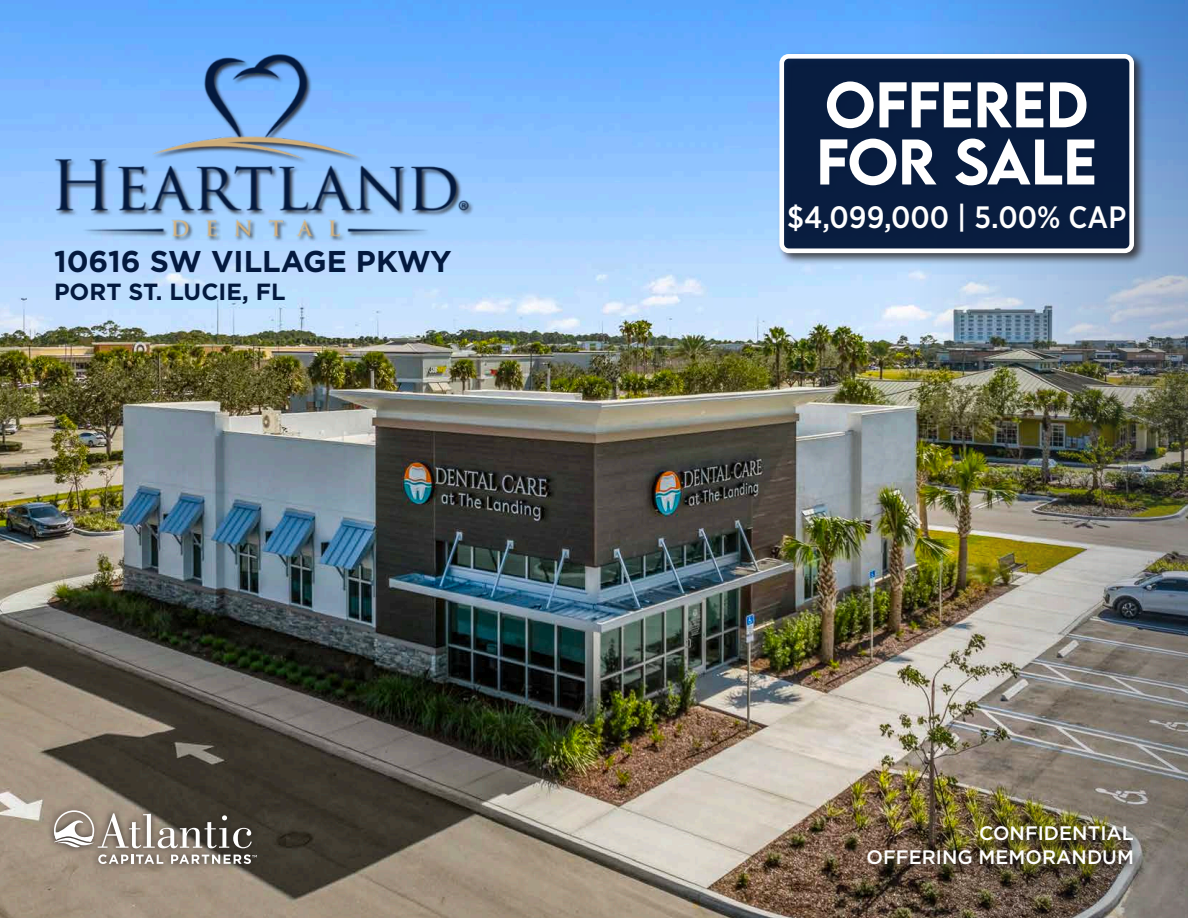
<style>
.page{position:relative;width:1188px;height:918px;background:#fff}
.page>*{position:absolute;margin:0;border:0;box-sizing:border-box;transform-origin:0 0}
.t1{font:500 57.15px/57.2px "LEMONMILK";color:#fff}
.t2{font:500 30.9px "Gotham Narrow";color:#fff}
.t3{font:700 30px "Gotham";color:#03193e}
.t4{font:700 23.4px "Gotham";color:#03193e}
.t5{font:500 19.5px/24px "Gotham";color:#fff;text-align:right}
</style>
<div class="page">
<img style="left:0;top:0;width:914px;height:918px">
<img style="left:914px;top:0;width:274px;height:918px">
<svg style="left:47px;top:803px;width:217px;height:69px;background:#7b7062"></svg>
<svg style="left:54px;top:810px;width:198px;height:38px"></svg>
<svg style="left:98px;top:854px;width:65px;height:10px"></svg>
<svg style="left:171px;top:854px;width:86px;height:10px"></svg>
<div style="left:865px;top:823px;width:280px;height:54px;background:#231f20;opacity:.75"></div>
<div style="left:777px;top:51px;width:370px;height:215px;background:#231f20;opacity:.85"></div>
<div style="left:782px;top:56px;width:350px;height:195px;background:#03193e;border-radius:7px"></div>
<div style="left:779px;top:54px;width:355px;height:199px;border:5px solid #fff;border-radius:7px"></div>
<div style="left:54px;top:54px;width:420px;height:188px;background:#231f20;opacity:.85"></div>
<img style="left:54px;top:54px;width:415px;height:182px">
<h3 class="t3" style="left:54px;top:241px;width:399px">10616 SW VILLAGE PKWY</h3>
<p class="t4" style="left:54px;top:276px;width:233px">PORT ST. LUCIE, FL</p>
<h1 class="t1" style="left:816px;top:77px;width:282px">OFFERED<br>FOR SALE</h1>
<h2 class="t2" style="left:787px;top:197px;width:341px">$4,099,000 | 5.00% CAP</h2>
<p class="t5" style="left:867px;top:821px;width:269px">CONFIDENTIAL<br>OFFERING MEMORANDUM</p>
</div>
